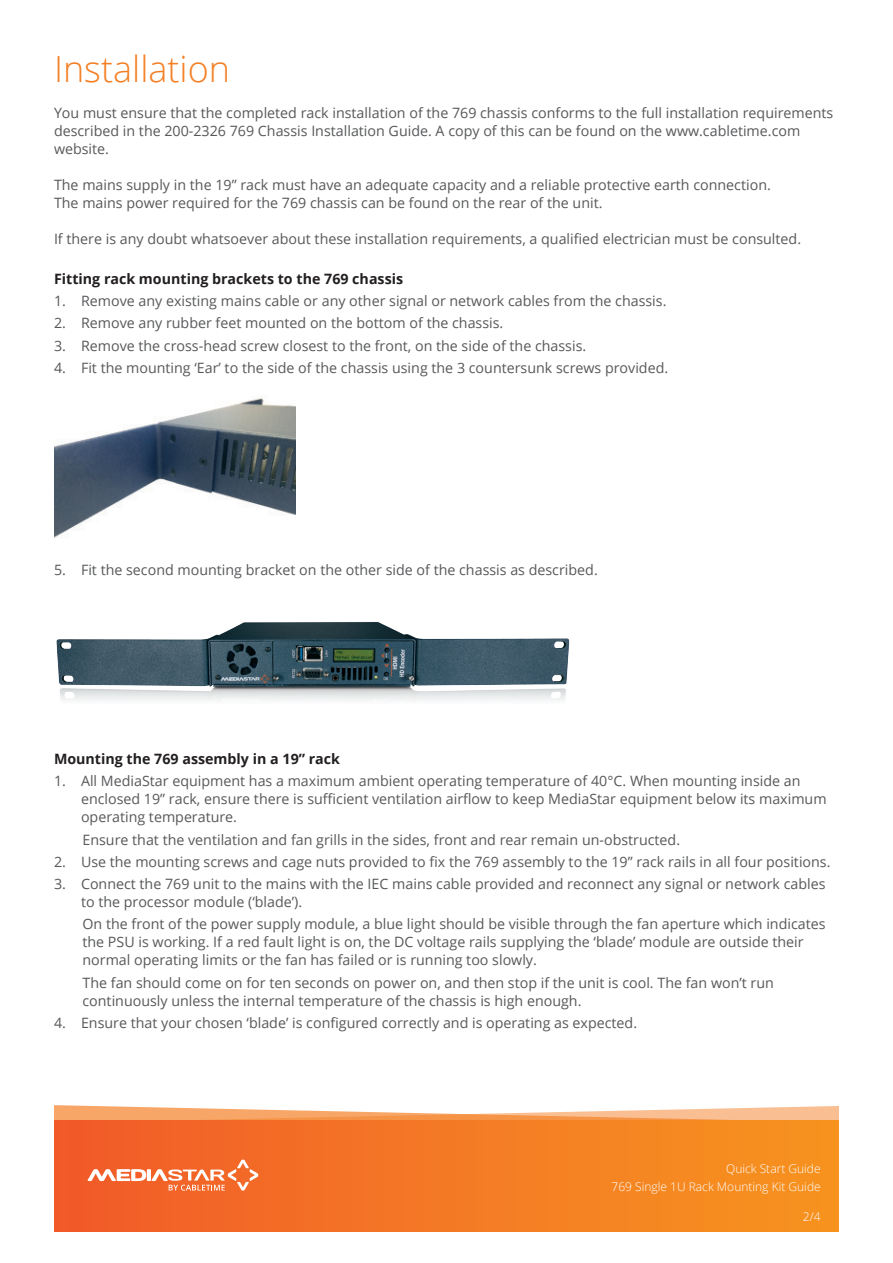
<style>
.page{position:relative;width:893px;height:1263px;background:#fff}
.page>*{position:absolute;margin:0;border:0;box-sizing:border-box;transform-origin:0 0}
.t1{font:300 36px "Open Sans";color:#f48026}
.t2{font:14.25px/18px "Open Sans";color:#57585a}
.t3{font:700 14.25px "Open Sans";color:#231f20}
.t4{font:300 12px "Open Sans";color:#fff}
</style>
<div class="page">
<img style="left:55px;top:398px;width:240px;height:140px">
<img style="left:56px;top:622px;width:514px;height:78px">
<svg style="left:54px;top:1105px;width:785px;height:15px"></svg>
<div style="left:54px;top:1120px;width:785px;height:112px;background:linear-gradient(to right,#f15b2a,#f7951f)"></div>
<hr style="left:147px;top:1169px;width:4px;height:12px;background:#fff">
<svg style="left:88px;top:1169px;width:58px;height:12px"></svg>
<svg style="left:152px;top:1160px;width:106px;height:30px"></svg>
<p class="t1" style="left:54px;top:44px;width:178px">Installation</p>
<p class="t2" style="left:54px;top:103px;width:781px">You must ensure that the completed rack installation of the 769 chassis conforms to the full installation requirements described in the 200-2326 769 Chassis Installation Guide. A copy of this can be found on the www.cabletime.com website.</p>
<p class="t2" style="left:54px;top:175px;width:718px">The mains supply in the 19” rack must have an adequate capacity and a reliable protective earth connection.<br>The mains power required for the 769 chassis can be found on the rear of the unit.</p>
<p class="t2" style="left:54px;top:229px;width:749px">If there is any doubt whatsoever about these installation requirements, a qualified electrician must be consulted.</p>
<p class="t3" style="left:54px;top:269px;width:351px">Fitting rack mounting brackets to the 769 chassis</p>
<p class="t2" style="left:54px;top:292px;width:614px">1. Remove any existing mains cable or any other signal or network cables from the chassis.</p>
<p class="t2" style="left:54px;top:314px;width:451px">2. Remove any rubber feet mounted on the bottom of the chassis.</p>
<p class="t2" style="left:54px;top:336px;width:534px">3. Remove the cross-head screw closest to the front, on the side of the chassis.</p>
<p class="t2" style="left:54px;top:358px;width:616px">4. Fit the mounting ‘Ear’ to the side of the chassis using the 3 countersunk screws provided.</p>
<p class="t2" style="left:54px;top:561px;width:545px">5. Fit the second mounting bracket on the other side of the chassis as described.</p>
<p class="t3" style="left:54px;top:749px;width:288px">Mounting the 769 assembly in a 19” rack</p>
<p class="t2" style="left:81px;top:772px;width:747px;text-indent:-27px">1. All MediaStar equipment has a maximum ambient operating temperature of 40°C. When mounting inside an enclosed 19” rack, ensure there is sufficient ventilation airflow to keep MediaStar equipment below its maximum operating temperature.</p>
<p class="t2" style="left:82px;top:830px;width:599px">Ensure that the ventilation and fan grills in the sides, front and rear remain un-obstructed.</p>
<p class="t2" style="left:54px;top:852px;width:778px">2. Use the mounting screws and cage nuts provided to fix the 769 assembly to the 19” rack rails in all four positions.</p>
<p class="t2" style="left:81px;top:874px;width:746px;text-indent:-27px">3. Connect the 769 unit to the mains with the IEC mains cable provided and reconnect any signal or network cables to the processor module (‘blade’).</p>
<p class="t2" style="left:82px;top:915px;width:745px">On the front of the power supply module, a blue light should be visible through the fan aperture which indicates the PSU is working. If a red fault light is on, the DC voltage rails supplying the ‘blade’ module are outside their normal operating limits or the fan has failed or is running too slowly.</p>
<p class="t2" style="left:82px;top:973px;width:693px">The fan should come on for ten seconds on power on, and then stop if the unit is cool. The fan won’t run continuously unless the internal temperature of the chassis is high enough.</p>
<p class="t2" style="left:54px;top:1013px;width:585px">4. Ensure that your chosen ‘blade’ is configured correctly and is operating as expected.</p>
<p class="t4" style="left:726px;top:1160px;width:96px">Quick Start Guide</p>
<p class="t4" style="left:611px;top:1178px;width:211px">769 Single 1U Rack Mounting Kit Guide</p>
<p class="t4" style="left:803px;top:1208px;width:19px">2/4</p>
</div>
